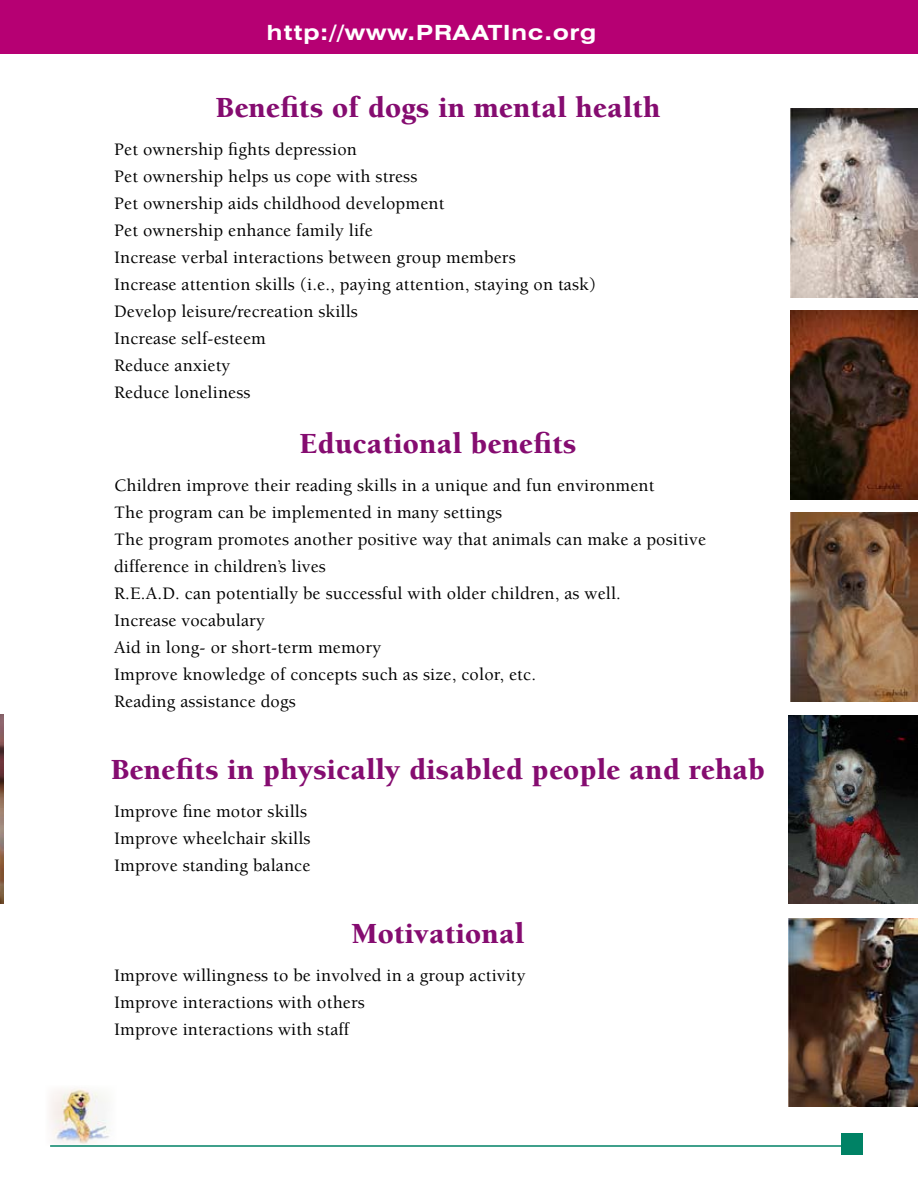
<style>
.page{position:relative;width:918px;height:1188px;background:#fff}
.page>*{position:absolute;margin:0;border:0;box-sizing:border-box;transform-origin:0 0}
.t1{font:900 30px "Berkeley";letter-spacing:.01em;color:#850c70}
.t2{font:700 expanded 21px "Swiss 721 BT";letter-spacing:.05em;color:#fff}
.t3{font:500 18px/27px "Berkeley";letter-spacing:.01em;color:#000}
</style>
<div class="page">
<img style="left:50px;top:1088px;width:60px;height:56px">
<hr style="left:50px;top:1145px;width:798px;height:2px;background:#008265">
<div style="left:842px;top:1133px;width:21px;height:22px;background:#008265"></div>
<img style="left:0;top:715px;width:3px;height:189px">
<div style="left:0;top:0;width:918px;height:54px;background:#b60073"></div>
<img style="left:788px;top:716px;width:130px;height:187px">
<img style="left:788px;top:919px;width:130px;height:187px">
<img style="left:791px;top:310px;width:127px;height:189px">
<img style="left:791px;top:512px;width:126px;height:189px">
<img style="left:791px;top:108px;width:127px;height:190px">
<p class="t2" style="left:267px;top:20px;width:331px">http://www.praati nc.org</p>
<h1 class="t1" style="left:215px;top:92px;width:447px">Benefits of dogs in mental health</h1>
<p class="t3" style="left:114px;top:136px;width:484px">Pet ownership fights depression<br>Pet ownership helps us cope with stress<br>Pet ownership aids childhood development<br>Pet ownership enhance family life<br>Increase verbal interactions between group members<br>Increase attention skills (i.e., paying attention, staying on task)<br>Develop leisure/recreation skills<br>Increase self-esteem<br>Reduce anxiety<br>Reduce loneliness</p>
<h1 class="t1" style="left:299px;top:428px;width:279px">Educational benefits</h1>
<p class="t3" style="left:114px;top:472px;width:594px">Children improve their reading skills in a unique and fun environment<br>The program can be implemented in many settings<br>The program promotes another positive way that animals can make a positive difference in children’s lives<br>R.E.A.D. can potentially be successful with older children, as well.<br>Increase vocabulary<br>Aid in long- or short-term memory<br>Improve knowledge of concepts such as size, color, etc.<br>Reading assistance dogs</p>
<h1 class="t1" style="left:111px;top:754px;width:656px">Benefits in physically disabled people and rehab</h1>
<p class="t3" style="left:114px;top:798px;width:198px">Improve fine motor skills<br>Improve wheelchair skills<br>Improve standing balance</p>
<h1 class="t1" style="left:352px;top:918px;width:174px">Motivational</h1>
<p class="t3" style="left:114px;top:962px;width:413px">Improve willingness to be involved in a group activity<br>Improve interactions with others<br>Improve interactions with staff</p>
</div>
